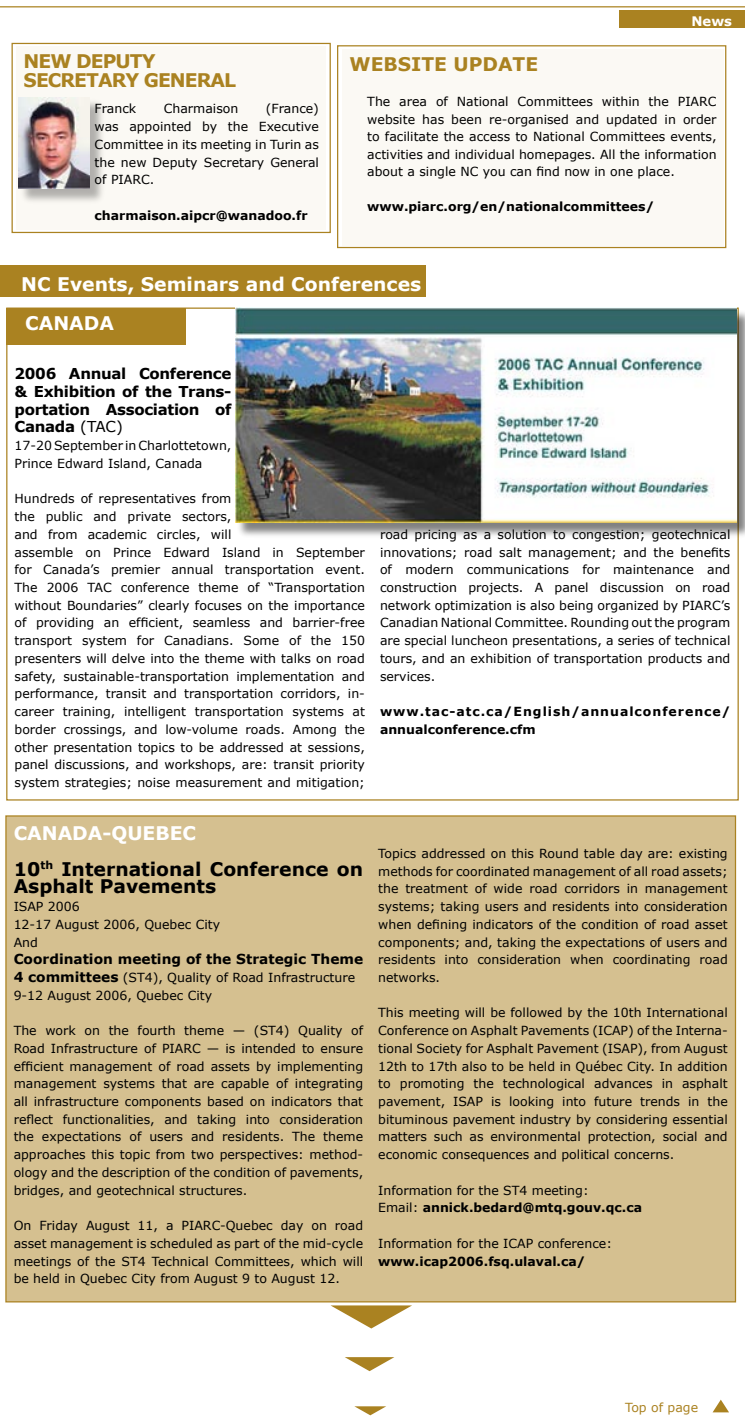
<style>
.page{position:relative;width:745px;height:1418px;background:#fff}
.page>*{position:absolute;margin:0;border:0;box-sizing:border-box;transform-origin:0 0}
.NC_News__Events_and_Activities{font:700 18.75px/17.8px "Verdana";color:#000}
.liens{font:700 18.75px "Verdana";color:#fff}
.NC_News__Events_and_Activities-2{font:700 18.75px "Verdana";letter-spacing:-.05em;color:#aa8221}
.NC_News__Events_and_Activities-3{font:700 18.75px "Verdana";color:#fff}
.NC_News__Events_and_Activities-4{font:700 18.75px "Verdana";color:#aa8221}
.Texte_courant{font:700 15px/17.8px "Verdana";letter-spacing:-.02em;color:#000;text-align:justify}
.Texte_courant-2{font:700 13.75px "Verdana";color:#000}
.NC_News__Events_and_Activities-5{font:700 13.12px "Verdana";color:#fff}
.Texte_courant-3{font:12.5px/17.8px "Verdana";color:#000;text-align:justify}
.liens-2{font:12.5px/17.5px "Verdana";color:#000;text-align:justify}
.liens-3{font:700 12.5px "Verdana";color:#000}
.Texte_courant-4{font:700 12.5px "Verdana";color:#000}
.Texte_courant-5{font:700 12.5px/17.8px "Verdana";letter-spacing:.075em;color:#000}
.NC_News__Events_and_Activities-6{font:12.5px "Verdana";color:#000}
.NC_News__Events_and_Activities-7{font:12.5px "Verdana";color:#aa8221}
.s1{font-weight:400}
.s2{font-weight:700;font-size:13.75px}
</style>
<div class="page">
<svg style="left:330px;top:1305px;width:82px;height:23px"></svg>
<svg style="left:345px;top:1357px;width:49px;height:14px"></svg>
<svg style="left:354px;top:1406px;width:32px;height:9px"></svg>
<hr style="left:0;top:6px;width:744px;height:1px;background:#aa8221">
<svg style="left:713px;top:1399px;width:15px;height:13px"></svg>
<div style="left:6px;top:308px;width:180px;height:36px;background:#aa8221"></div>
<div style="left:337px;top:45px;width:388px;height:203px;border:1px solid #aa8221"></div>
<div style="left:342px;top:50px;width:381px;height:196px;background:#fbf9f4"></div>
<div style="left:12px;top:43px;width:318px;height:190px;border:1px solid #aa8221"></div>
<div style="left:17px;top:47px;width:309px;height:183px;background:#fbf9f4"></div>
<div style="left:19px;top:98px;width:87px;height:107px;background:#000;opacity:.3"></div>
<img style="left:18px;top:97px;width:72px;height:91px">
<div style="left:0;top:265px;width:425px;height:31px;background:#aa8221"></div>
<div style="left:235px;top:308px;width:509px;height:231px;background:#000;opacity:.5"></div>
<img style="left:235px;top:308px;width:501px;height:214px">
<div style="left:618px;top:10px;width:126px;height:17px;background:#aa8221"></div>
<div style="left:6px;top:816px;width:729px;height:485px;background:#d5c090"></div>
<p class="NC_News__Events_and_Activities-2" style="left:24px;top:49px;width:133px">NEW DEPUTY</p>
<p class="NC_News__Events_and_Activities-2" style="left:24px;top:68px;width:214px">SECRETARY GENERAL</p>
<p class="liens-2" style="left:94px;top:100px;width:43px">Franck</p>
<p class="liens-2" style="left:164px;top:100px;width:76px">Charmaison</p>
<p class="liens-2" style="left:94px;top:100px;width:226px;text-indent:171px">(France) was appointed by the Executive Committee in its meeting in Turin as the new Deputy Secretary General of PIARC.</p>
<p class="liens-3" style="left:94px;top:207px;width:214px">charmaison.aipcr@wanadoo.fr</p>
<p class="NC_News__Events_and_Activities-5" style="left:691px;top:13px;width:42px">News</p>
<p class="NC_News__Events_and_Activities-4" style="left:349px;top:52px;width:190px">WEBSITE UPDATE</p>
<p class="liens-2" style="left:367px;top:92px;width:350px">The area of National Committees within the PIARC website has been re-organised and updated in order to facilitate the access to National Committees events, activities and individual homepages. All the information about a single NC you can find now in one place.</p>
<p class="liens-3" style="left:367px;top:199px;width:288px">www.piarc.org/en/nationalcommittees/</p>
<p class="liens" style="left:21px;top:272px;width:401px">NC Events, Seminars and Conferences</p>
<p class="NC_News__Events_and_Activities-3" style="left:25px;top:311px;width:90px">CANADA</p>
<p class="Texte_courant" style="left:15px;top:364px;width:218px">2006 Annual Conference &amp; Exhibition of the Trans&shy;portation Association of Canada <span class="s1">(TAC)</span></p>
<p class="Texte_courant-3" style="left:15px;top:436px;width:218px">17-20 September in Charlottetown,<br>Prince Edward Island, Canada</p>
<p class="Texte_courant-3" style="left:15px;top:489px;width:352px;text-align:left">Hundreds of representatives from<br>the public and private sectors,<br>and from academic circles, will<br>assemble on Prince Edward Island in September for Canada’s premier annual transportation event.<br>The 2006 TAC conference theme of “Transportation without Boundaries” clearly focuses on the importance of providing an efficient, seamless and barrier-free transport system for Canadians. Some of the 150 presenters will delve into the theme with talks on road safety, sustainable-transportation implementation and performance, transit and transportation corridors, in&shy;career training, intelligent transportation systems at border crossings, and low-volume roads. Among the other presentation topics to be addressed at sessions, panel discussions, and workshops, are: transit priority system strategies; noise measurement and mitigation;</p>
<p class="Texte_courant-3" style="left:380px;top:525px;width:352px">road pricing as a solution to congestion; geotechnical innovations; road salt management; and the benefits of modern communications for maintenance and construction projects. A panel discussion on road network optimization is also being organized by PIARC’s Canadian National Committee. Rounding out the program are special luncheon presentations, a series of technical tours, and an exhibition of transportation products and services.</p>
<p class="Texte_courant-5" style="left:380px;top:702px;width:352px">www.tac-atc.ca/English/annualconference/ annualconference.cfm</p>
<p class="NC_News__Events_and_Activities-3" style="left:14px;top:821px;width:184px">CANADA-QUEBEC</p>
<p class="NC_News__Events_and_Activities" style="left:14px;top:859px;width:351px">10<sup>th</sup> International Conference on<br>Asphalt Pavements</p>
<p class="NC_News__Events_and_Activities-6" style="left:14px;top:898px;width:67px">ISAP 2006</p>
<p class="NC_News__Events_and_Activities-6" style="left:14px;top:916px;width:208px">12-17 August 2006, Quebec City</p>
<p class="NC_News__Events_and_Activities-6" style="left:14px;top:934px;width:26px">And</p>
<p class="Texte_courant-2" style="left:14px;top:950px;width:351px">Coordination meeting of the Strategic Theme</p>
<p class="Texte_courant-3" style="left:14px;top:968px;width:343px"><span class="s2">4 committees</span> (ST4), Quality of Road Infrastructure</p>
<p class="Texte_courant-3" style="left:14px;top:985px;width:200px">9-12 August 2006, Quebec City</p>
<p class="Texte_courant-3" style="left:14px;top:1021px;width:351px">The work on the fourth theme — (ST4) Quality of Road Infrastructure of PIARC — is intended to ensure efficient management of road assets by implementing management systems that are capable of integrating all infrastructure components based on indicators that reflect functionalities, and taking into consideration the expectations of users and residents. The theme approaches this topic from two perspectives: method&shy;ology and the description of the condition of pavements, bridges, and geotechnical structures.</p>
<p class="Texte_courant-3" style="left:14px;top:1216px;width:351px">On Friday August 11, a PIARC-Quebec day on road asset management is scheduled as part of the mid-cycle meetings of the ST4 Technical Committees, which will be held in Quebec City from August 9 to August 12.</p>
<p class="Texte_courant-3" style="left:378px;top:844px;width:351px">Topics addressed on this Round table day are: existing methods for coordinated management of all road assets; the treatment of wide road corridors in management systems; taking users and residents into consideration when defining indicators of the condition of road asset components; and, taking the expectations of users and residents into consideration when coordinating road networks.</p>
<p class="Texte_courant-3" style="left:378px;top:1003px;width:351px">This meeting will be followed by the 10th International Conference on Asphalt Pavements (ICAP) of the Interna&shy;tional Society for Asphalt Pavement (ISAP), from August 12th to 17th also to be held in Québec City. In addition to promoting the technological advances in asphalt pavement, ISAP is looking into future trends in the bituminous pavement industry by considering essential matters such as environmental protection, social and economic consequences and political concerns.</p>
<p class="Texte_courant-3" style="left:378px;top:1180px;width:212px">Information for the ST4 meeting:</p>
<p class="Texte_courant-4" style="left:378px;top:1199px;width:265px"><span class="s1">Email:</span> annick.bedard@mtq.gouv.qc.ca</p>
<p class="Texte_courant-3" style="left:378px;top:1233px;width:235px">Information for the ICAP conference:</p>
<p class="Texte_courant-4" style="left:378px;top:1252px;width:209px">www.icap2006.fsq.ulaval.ca/</p>
<p class="NC_News__Events_and_Activities-7" style="left:624px;top:1399px;width:75px">Top of page</p>
</div>
